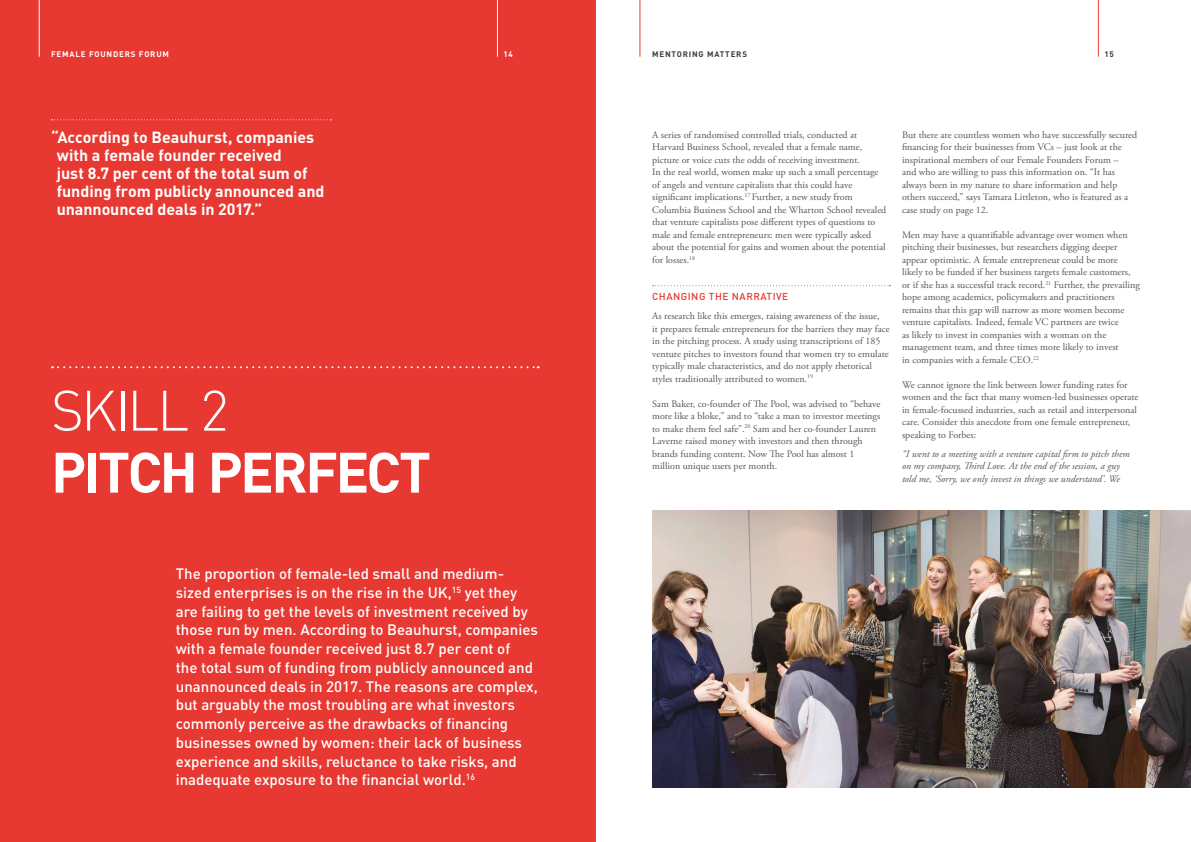
<style>
.page{position:relative;width:1191px;height:842px;background:#fff}
.page>*{position:absolute;margin:0;border:0;box-sizing:border-box;transform-origin:0 0}
.t1{font:700 56px "DIN";letter-spacing:-.045em;color:#fff}
.t2{font:300 56px "DIN";letter-spacing:-.045em;color:#fff}
.t3{font:700 16px/18px "DIN";letter-spacing:-.005em;color:#fff}
.t4{font:500 15px/18.8px "DIN";color:#fff}
.t5{font:10px/12.5px "Adobe Garamond Pro";color:#575756}
.t6{font:italic 10px/12.5px "Adobe Garamond Pro";color:#575756}
.t7{font:500 10px "DIN";letter-spacing:.05em;color:#e73932}
.t8{font:700 8px "DIN";letter-spacing:.1em;color:#fff}
.t9{font:700 8px "DIN";letter-spacing:.1em;color:#3c3c3b}
</style>
<div class="page">
<hr style="left:1097px;top:0;width:1px;height:57px;background:#e73932">
<hr style="left:639px;top:0;width:1px;height:57px;background:#e73932">
<div style="left:0;top:0;width:595px;height:842px;background:#e73932"></div>
<hr style="left:497px;top:0;width:1px;height:57px;background:#fff">
<hr style="left:39px;top:0;width:1px;height:57px;background:#fff">
<svg style="left:52px;top:366px;width:487px;height:2px"></svg>
<svg style="left:652px;top:285px;width:238px;height:1px"></svg>
<img style="left:652px;top:510px;width:539px;height:277px">
<svg style="left:52px;top:119px;width:279px;height:1px"></svg>
<p class="t8" style="left:51px;top:49px;width:119px">FEMALE FOUNDERS FORUM</p>
<p class="t8" style="left:503px;top:49px;width:11px">14</p>
<p class="t9" style="left:652px;top:49px;width:96px">MENTORING MATTERS</p>
<p class="t9" style="left:1104px;top:49px;width:11px">15</p>
<h2 class="t3" style="left:57px;top:128px;width:269px;text-indent:-6px">“According to Beauhurst, companies with a female founder received<br>just 8.7 per cent of the total sum of funding from publicly announced and unannounced deals in 2017.”</h2>
<h1 class="t2" style="left:51px;top:376px;width:179px">SKILL 2</h1>
<h1 class="t1" style="left:51px;top:436px;width:381px">PITCH PERFECT</h1>
<p class="t4" style="left:176px;top:564px;width:364px">The proportion of female-led small and medium&shy;sized enterprises is on the rise in the UK,<sup>15</sup> yet they are failing to get the levels of investment received by those run by men. According to Beauhurst, companies with a female founder received just 8.7 per cent of<br>the total sum of funding from publicly announced and unannounced deals in 2017. The reasons are complex, but arguably the most troubling are what investors commonly perceive as the drawbacks of financing businesses owned by women: their lack of business experience and skills, reluctance to take risks, and inadequate exposure to the financial world.<sup>16</sup></p>
<p class="t5" style="left:652px;top:129px;width:236px">A series of randomised controlled trials, conducted at Harvard Business School, revealed that a female name, picture or voice cuts the odds of receiving investment.<br>In the real world, women make up such a small percentage of angels and venture capitalists that this could have significant implications.<sup>17</sup> Further, a new study from Columbia Business School and the Wharton School revealed that venture capitalists pose different types of questions to male and female entrepreneurs: men were typically asked about the potential for gains and women about the potential for losses.<sup>18</sup></p>
<p class="t7" style="left:652px;top:290px;width:138px">CHANGING THE NARRATIVE</p>
<p class="t5" style="left:652px;top:310px;width:239px">As research like this emerges, raising awareness of the issue,<br>it prepares female entrepreneurs for the barriers they may face in the pitching process. A study using transcriptions of 185 venture pitches to investors found that women try to emulate typically male characteristics, and do not apply rhetorical styles traditionally attributed to women.<sup>19</sup></p>
<p class="t5" style="left:652px;top:398px;width:230px">Sam Baker, co-founder of The Pool, was advised to “behave more like a bloke,” and to “take a man to investor meetings to make them feel safe”.<sup>20</sup> Sam and her co-founder Lauren Laverne raised money with investors and then through brands funding content. Now The Pool has almost 1 million unique users per month.</p>
<p class="t5" style="left:902px;top:129px;width:237px">But there are countless women who have successfully secured financing for their businesses from VCs – just look at the inspirational members of our Female Founders Forum –<br>and who are willing to pass this information on. “It has always been in my nature to share information and help others succeed,” says Tamara Littleton, who is featured as a case study on page 12.</p>
<p class="t5" style="left:902px;top:229px;width:239px">Men may have a quantifiable advantage over women when pitching their businesses, but researchers digging deeper appear optimistic. A female entrepreneur could be more likely to be funded if her business targets female customers, or if she has a successful track record.<sup>21</sup> Further, the prevailing hope among academics, policymakers and practitioners remains that this gap will narrow as more women become venture capitalists. Indeed, female VC partners are twice<br>as likely to invest in companies with a woman on the management team, and three times more likely to invest<br>in companies with a female CEO.<sup>22</sup></p>
<p class="t5" style="left:902px;top:379px;width:238px">We cannot ignore the link between lower funding rates for women and the fact that many women-led businesses operate in female-focussed industries, such as retail and interpersonal care. Consider this anecdote from one female entrepreneur, speaking to Forbes:</p>
<p class="t6" style="left:902px;top:448px;width:229px">“I went to a meeting with a venture capital firm to pitch them on my company, Third Love. At the end of the session, a guy told me, ‘Sorry, we only invest in things we understand’. We</p>
</div>
